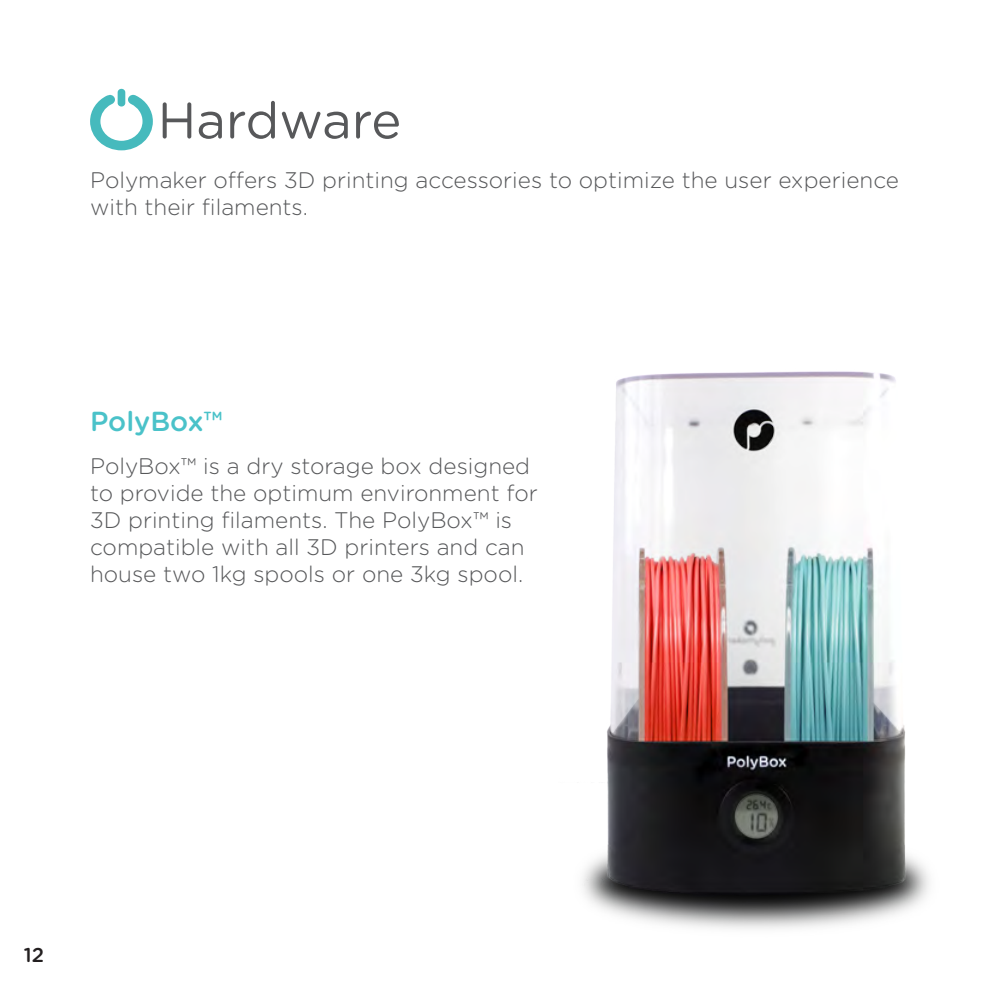
<style>
.page{position:relative;width:993px;height:993px;background:#fff}
.page>*{position:absolute;margin:0;border:0;box-sizing:border-box;transform-origin:0 0}
.t1{font:51px "Gotham Rounded";color:#57585a}
.t2{font:500 27.5px "Gotham Rounded";color:#4ac2c9}
.t3{font:300 22.5px/27px "Gotham Rounded";color:#57585a}
.t4{font:500 20px "Gotham Rounded";color:#231f20}
</style>
<div class="page">
<img style="left:582px;top:371px;width:347px;height:558px">
<svg style="left:90px;top:95px;width:63px;height:55px"></svg>
<div style="left:118px;top:89px;width:7px;height:17px;background:#46babd;border-radius:4px"></div>
<p class="t1" style="left:158px;top:85px;width:245px">Hardware</p>
<p class="t3" style="left:90px;top:166px;width:810px">Polymaker offers 3D printing accessories to optimize the user experience with their filaments.</p>
<p class="t2" style="left:90px;top:401px;width:134px">PolyBox™</p>
<p class="t3" style="left:90px;top:451px;width:449px">PolyBox™ is a dry storage box designed to provide the optimum environment for 3D printing filaments. The PolyBox™ is compatible with all 3D printers and can house two 1kg spools or one 3kg spool.</p>
<p class="t4" style="left:24px;top:940px;width:22px">12</p>
</div>
